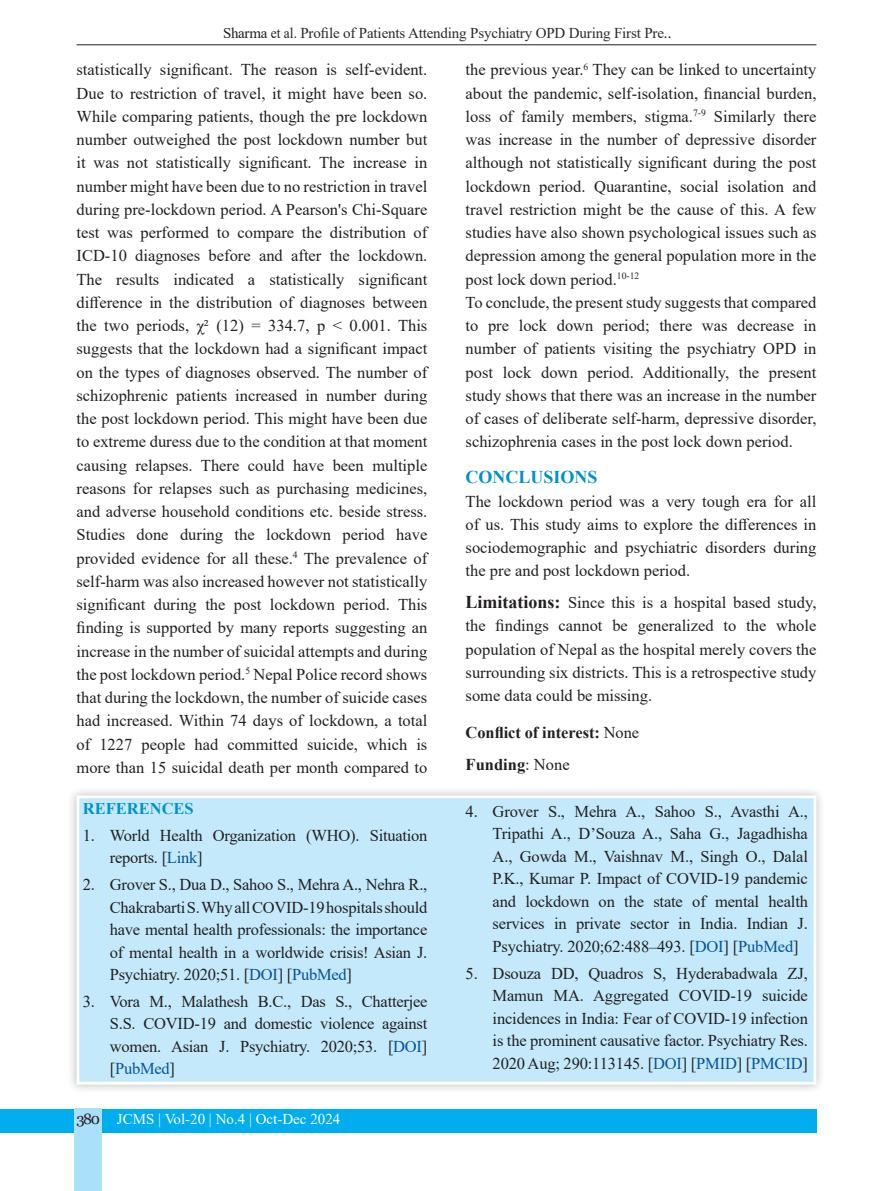
<style>
.page{position:relative;width:893px;height:1191px;background:#fff}
.page>*{position:absolute;margin:0;border:0;box-sizing:border-box;transform-origin:0 0}
.List_Paragraph{font:700 18px "Times New Roman";color:#0092c8}
.t1{font:16.5px/23.2px "Times New Roman";color:#231f20;text-align:justify}
.t2{font:700 16.5px "Times New Roman";color:#231f20}
.t3{font:700 16.35px "Times New Roman";color:#0092c8}
.t4{font:15px "Times New Roman";letter-spacing:-.01em;color:#2c292a}
.t5{font:15px "Times New Roman";color:#fff}
.s1{color:#231f20}
.s2{color:#040503}
.s3{font-weight:700;font-size:18px}
.s4{font-weight:400}
.s5{color:#065297}
.s6{color:#065196}
.s7{color:#06559a}
.s8{font-family:"Georgia";color:#231f20}
.s9{color:#065398}
</style>
<div class="page">
<div style="left:0;top:1109px;width:816px;height:23px;background:#00aeef"></div>
<div style="left:74px;top:1108px;width:28px;height:83px;background:#aae0f9"></div>
<hr style="left:77px;top:44px;width:739px;height:1px;background:#231f20">
<div style="left:67px;top:786px;width:759px;height:307px;background:#231f20;opacity:.3"></div>
<div style="left:77px;top:795px;width:739px;height:289px;background:#c3e9fa;border:3px solid #fff"></div>
<p class="t4" style="left:223px;top:22px;width:450px"><span class="s1">Sharma et al.</span> Profile of Patients Attending Psychiatry OPD During First Pre<span class="s2">..</span></p>
<p class="t1" style="left:77px;top:58px;width:352px">statistically significant. The reason is self-evident.<br>Due to restriction of travel, it might have been so.<br>While comparing patients, though the pre lockdown number outweighed the post lockdown number but it was not statistically significant. The increase in number might have been due to no restriction in travel during pre-lockdown period. A Pearson's Chi-Square test was performed to compare the distribution of ICD-10 diagnoses before and after the lockdown.<br>The results indicated a statistically significant difference in the distribution of diagnoses between the two periods, χ² (12) = 334.7, p &lt; 0.001. This suggests that the lockdown had a significant impact on the types of diagnoses observed. The number of schizophrenic patients increased in number during the post lockdown period. This might have been due to extreme duress due to the condition at that moment causing relapses. There could have been multiple reasons for relapses such as purchasing medicines, and adverse household conditions etc. beside stress.<br>Studies done during the lockdown period have provided evidence for all these.<sup>4</sup> The prevalence of self-harm was also increased however not statistically significant during the post lockdown period. This finding is supported by many reports suggesting an increase in the number of suicidal attempts and during the post lockdown period.<sup>5</sup> Nepal Police record shows that during the lockdown, the number of suicide cases had increased. Within 74 days of lockdown, a total of 1227 people had committed suicide, which is more than 15 suicidal death per month compared to</p>
<p class="t1" style="left:466px;top:58px;width:352px">the previous year.<sup>6</sup> They can be linked to uncertainty about the pandemic, self-isolation, financial burden, loss of family members, stigma.<sup>7-9</sup> Similarly there was increase in the number of depressive disorder although not statistically significant during the post lockdown period. Quarantine, social isolation and travel restriction might be the cause of this. A few studies have also shown psychological issues such as depression among the general population more in the post lock down period.<sup>10-12</sup></p>
<p class="t1" style="left:466px;top:290px;width:352px">To conclude, the present study suggests that compared to pre lock down period; there was decrease in number of patients visiting the psychiatry OPD in post lock down period. Additionally, the present study shows that there was an increase in the number of cases of deliberate self-harm, depressive disorder, schizophrenia cases in the post lock down period.</p>
<p class="List_Paragraph" style="left:466px;top:464px;width:134px">CONCLUSIONS</p>
<p class="t1" style="left:466px;top:489px;width:352px">The lockdown period was a very tough era for all of us. This study aims to explore the differences in sociodemographic and psychiatric disorders during the pre and post lockdown period.</p>
<p class="t1" style="left:466px;top:590px;width:352px"><span class="s3">Limitations:</span> Since this is a hospital based study, the findings cannot be generalized to the whole population of Nepal as the hospital merely covers the surrounding six districts. This is a retrospective study some data could be missing.</p>
<p class="t2" style="left:466px;top:720px;width:175px">Conflict of interest: <span class="s4">None</span></p>
<p class="t2" style="left:466px;top:752px;width:106px">Funding<span class="s4">: None</span></p>
<p class="t3" style="left:83px;top:797px;width:112px">REFERENCES</p>
<p class="t1" style="left:110px;top:823px;width:319px;line-height:22.5px;text-indent:-27px">1. World Health Organization (WHO). Situation reports. [<span class="s5">Link</span>]</p>
<p class="t1" style="left:110px;top:872px;width:319px;line-height:22.5px;text-indent:-27px">2. Grover S., Dua D., Sahoo S., Mehra A., Nehra R., Chakrabarti S. Why all COVID-19 hospitals should have mental health professionals: the importance of mental health in a worldwide crisis! Asian J.<br>Psychiatry. 2020;51. [<span class="s6">DOI</span>] [<span class="s6">PubMed</span>]</p>
<p class="t1" style="left:110px;top:989px;width:319px;line-height:22.5px;text-indent:-27px">3. Vora M., Malathesh B.C., Das S., Chatterjee S.S. COVID-19 and domestic violence against women. Asian J. Psychiatry. 2020;53. [<span class="s5">DOI</span>] [<span class="s7">PubMed</span>]</p>
<p class="t5" style="left:76px;top:1108px;width:265px"><span class="s8">380</span> JCMS | Vol-20 | No.4 | Oct-Dec 2024</p>
<p class="t1" style="left:493px;top:799px;width:317px;line-height:22.5px;text-indent:-27px">4. Grover S., Mehra A., Sahoo S., Avasthi A., Tripathi A., D’Souza A., Saha G., Jagadhisha A., Gowda M., Vaishnav M., Singh O., Dalal P.K., Kumar P. Impact of COVID-19 pandemic and lockdown on the state of mental health services in private sector in India. Indian J.<br>Psychiatry. 2020;62:488–493. [<span class="s7">DOI</span>] [<span class="s5">PubMed</span>]</p>
<p class="t1" style="left:493px;top:961px;width:317px;line-height:22.5px;text-indent:-27px">5. Dsouza DD, Quadros S, Hyderabadwala ZJ, Mamun MA. Aggregated COVID-19 suicide incidences in India: Fear of COVID-19 infection is the prominent causative factor. Psychiatry Res.<br>2020 Aug; 290:113145. [<span class="s7">DOI</span>] [<span class="s5">PMID</span>] [<span class="s9">PMCID</span>]</p>
</div>
